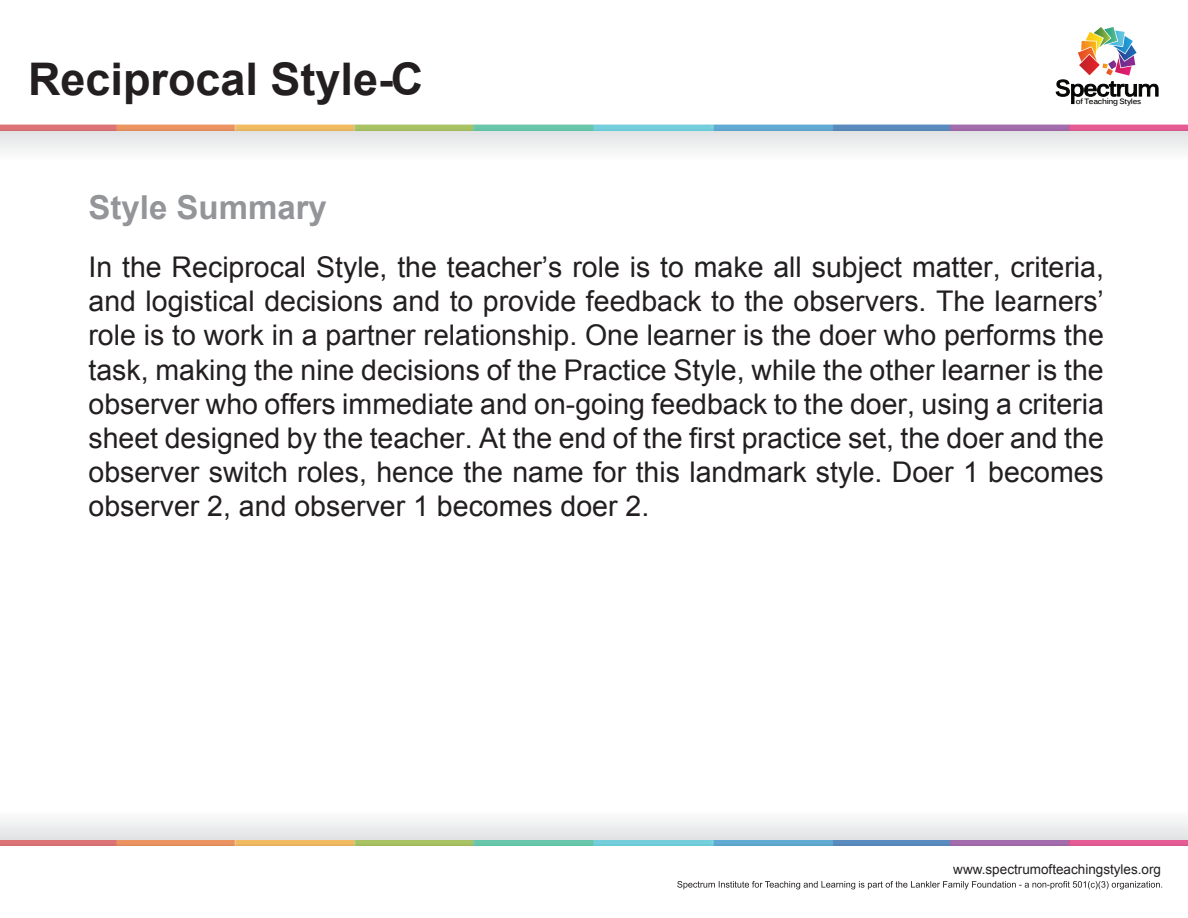
<style>
.page{position:relative;width:1188px;height:918px;background:#fff}
.page>*{position:absolute;margin:0;border:0;box-sizing:border-box;transform-origin:0 0}
.t1{font:700 45px "Arial";color:#231f20}
.t2{font:700 33px "Arial";color:#939598}
.t3{font:28.5px/34.2px "Arial";color:#231f20;text-align:justify}
.t4{font:13.5px "Arial";color:#231f20}
.t5{font:700 7.65px "Kalinga";letter-spacing:-.035em;color:#050504}
</style>
<div class="page">
<svg style="left:677px;top:881px;width:485px;height:8px"></svg>
<div style="left:0;top:131px;width:1188px;height:43px;background:linear-gradient(to bottom,#e3e4e6,#fff)"></div>
<img style="left:0;top:124px;width:1188px;height:7px">
<img style="left:0;top:839px;width:1188px;height:7px">
<div style="left:0;top:796px;width:1188px;height:43px;background:linear-gradient(to bottom,#fff,#e5e6e7)"></div>
<svg style="left:1055px;top:27px;width:104px;height:77px"></svg>
<h1 class="t1" style="left:28px;top:50px;width:397px">Reciprocal Style-C</h1>
<p class="t2" style="left:88px;top:186px;width:240px">Style Summary</p>
<p class="t5" style="left:1076px;top:96px;width:67px">of Teaching Styles</p>
<p class="t3" style="left:88px;top:250px;width:1017px">In the Reciprocal Style, the teacher’s role is to make all subject matter, criteria, and logistical decisions and to provide feedback to the observers. The learners’ role is to work in a partner relationship. One learner is the doer who performs the task, making the nine decisions of the Practice Style, while the other learner is the observer who offers immediate and on-going feedback to the doer, using a criteria sheet designed by the teacher. At the end of the first practice set, the doer and the observer switch roles, hence the name for this landmark style. Doer 1 becomes observer 2, and observer 1 becomes doer 2.</p>
<p class="t4" style="left:953px;top:860px;width:209px">www.spectrumofteachingstyles.org</p>
</div>
